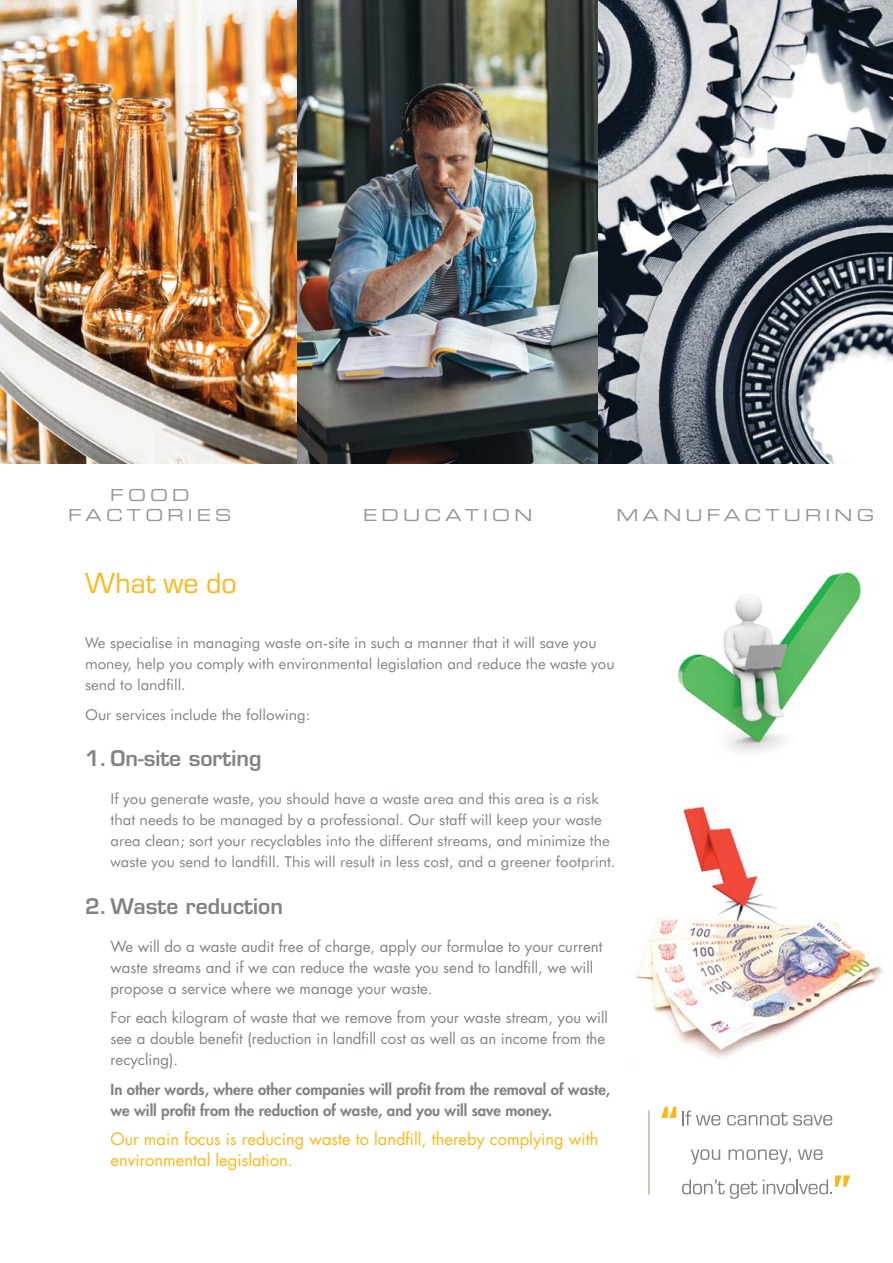
<style>
.page{position:relative;width:893px;height:1263px;background:#fff}
.page>*{position:absolute;margin:0;border:0;box-sizing:border-box;transform-origin:0 0}
.t1{font:30px "Eurostile";color:#fdb714}
.t2{font:600 21px "Eurostile";color:#808285}
.t3{font:16.5px/21px "Futura Std";color:#fdb714}
.t4{font:16.5px/19.8px "Eurostile Extended Two";letter-spacing:.25em;color:#939598;text-align:center}
.t5{font:15px/21px "Futura BT";color:#808285}
.t6{font:15px/21px "Futura Std";color:#808285}
.t7{font:800 15px/21px "Futura Std";color:#808285}
</style>
<div class="page">
<img style="left:598px;top:0;width:295px;height:463px">
<img style="left:0;top:0;width:298px;height:463px">
<svg style="left:682px;top:1179px;width:75px;height:20px"></svg>
<svg style="left:691px;top:1149px;width:29px;height:15px"></svg>
<svg style="left:728px;top:1149px;width:63px;height:15px"></svg>
<svg style="left:798px;top:1149px;width:25px;height:11px"></svg>
<svg style="left:682px;top:1110px;width:38px;height:15px"></svg>
<svg style="left:727px;top:1112px;width:105px;height:13px"></svg>
<svg style="left:661px;top:1107px;width:15px;height:11px"></svg>
<svg style="left:763px;top:1175px;width:87px;height:19px"></svg>
<hr style="left:648px;top:1110px;width:2px;height:84px;background:#b9ae9c">
<img style="left:677px;top:571px;width:185px;height:181px">
<img style="left:636px;top:806px;width:247px;height:253px">
<img style="left:298px;top:0;width:300px;height:463px">
<p class="t4" style="left:68px;top:485px;width:165px">FOOD<br>FACTORIES</p>
<h1 class="t1" style="left:85px;top:563px;width:153px">What we do</h1>
<p class="t4" style="left:363px;top:505px;width:171px">EDUCATION</p>
<p class="t4" style="left:616px;top:505px;width:259px">MANUFACTURING</p>
<p class="t5" style="left:85px;top:632px;width:531px">We specialise in managing waste on-site in such a manner that it will save you money, help you comply with environmental legislation and reduce the waste you send to landfill.</p>
<p class="t5" style="left:85px;top:704px;width:227px">Our services include the following:</p>
<h2 class="t2" style="left:85px;top:745px;width:178px">1. On-site sorting</h2>
<p class="t5" style="left:111px;top:788px;width:506px">If you generate waste, you should have a waste area and this area is a risk that needs to be managed by a professional. Our staff will keep your waste area clean; sort your recyclables into the different streams, and minimize the waste you send to landfill. This will result in less cost, and a greener footprint.</p>
<h2 class="t2" style="left:85px;top:893px;width:199px">2. Waste reduction</h2>
<p class="t6" style="left:111px;top:936px;width:493px">We will do a waste audit free of charge, apply our formulae to your current waste streams and if we can reduce the waste you send to landfill, we will propose a service where we manage your waste.</p>
<p class="t6" style="left:111px;top:1007px;width:499px">For each kilogram of waste that we remove from your waste stream, you will see a double benefit (reduction in landfill cost as well as an income from the recycling).</p>
<p class="t7" style="left:111px;top:1078px;width:501px">In other words, where other companies will profit from the removal of waste, we will profit from the reduction of waste, and you will save money.</p>
<p class="t3" style="left:111px;top:1129px;width:489px">Our main focus is reducing waste to landfill, thereby complying with environmental legislation.</p>
</div>
